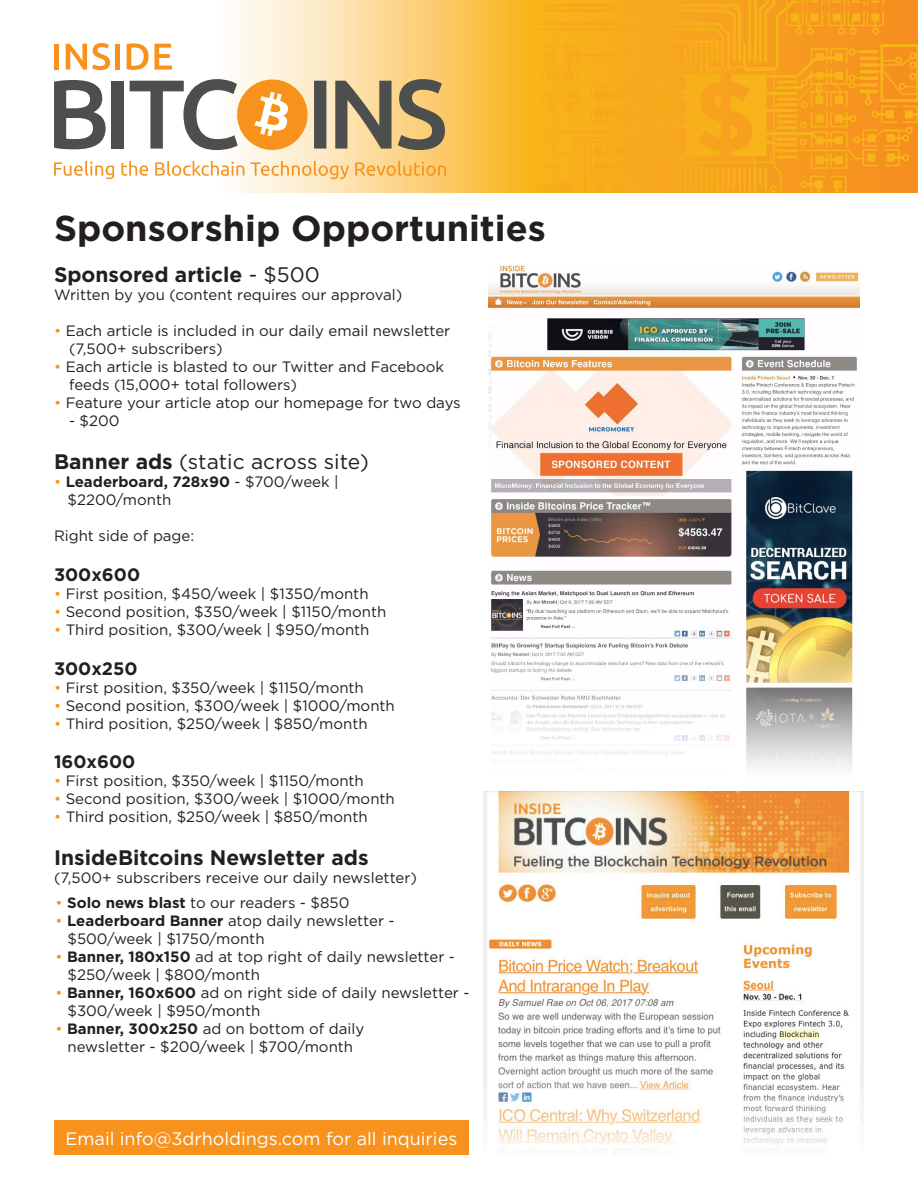
<style>
.page{position:relative;width:918px;height:1188px;background:#fff}
.page>*{position:absolute;margin:0;border:0;box-sizing:border-box;transform-origin:0 0}
.t1{font:700 36px "Gotham";color:#231f20}
.t2{font:700 21px "Gotham";color:#231f20}
.t3{font:21px "Gotham";color:#231f20}
.t4{font:18px "Gotham";color:#fff}
.t5{font:700 18px "Gotham";color:#231f20}
.t6{font:15px/18px "Gotham";color:#231f20}
.s1{font-weight:400}
.s2{color:#f7931d}
.s3{font-weight:700}
</style>
<div class="page">
<svg style="left:64px;top:0;width:854px;height:192px"></svg>
<svg style="left:532px;top:1px;width:352px;height:191px;background:#f7a71b"></svg>
<div style="left:54px;top:44px;width:5px;height:26px;background:#f7931d"></div>
<svg style="left:66px;top:43px;width:44px;height:27px"></svg>
<div style="left:115px;top:44px;width:5px;height:26px;background:#f7931d"></div>
<svg style="left:127px;top:43px;width:45px;height:27px"></svg>
<svg style="left:54px;top:80px;width:52px;height:69px"></svg>
<div style="left:111px;top:81px;width:13px;height:68px;background:#4d4e4e"></div>
<svg style="left:130px;top:76px;width:262px;height:78px"></svg>
<svg style="left:398px;top:79px;width:47px;height:71px;background:#a58f63"></svg>
<svg style="left:54px;top:161px;width:60px;height:18px"></svg>
<svg style="left:121px;top:161px;width:27px;height:15px"></svg>
<svg style="left:155px;top:161px;width:89px;height:15px"></svg>
<svg style="left:251px;top:161px;width:98px;height:18px;background:#fbd8a5"></svg>
<svg style="left:355px;top:161px;width:91px;height:15px"></svg>
<div style="left:54px;top:1120px;width:415px;height:35px;background:#f7931d"></div>
<img style="left:489px;top:265px;width:370px;height:504px">
<img style="left:484px;top:792px;width:380px;height:359px">
<p class="t1" style="left:54px;top:208px;width:493px">Sponsorship Opportunities</p>
<p class="t2" style="left:54px;top:263px;width:267px">Sponsored article <span class="s1">- $500</span></p>
<p class="t6" style="left:54px;top:286px;width:350px">Written by you (content requires our approval)</p>
<p class="t6" style="left:69px;top:322px;width:383px;text-indent:-15px"><span class="s2">•</span> Each article is included in our daily email newsletter (7,500+ subscribers)</p>
<p class="t6" style="left:69px;top:358px;width:377px;text-indent:-15px"><span class="s2">•</span> Each article is blasted to our Twitter and Facebook feeds (15,000+ total followers)</p>
<p class="t6" style="left:54px;top:394px;width:408px"><span class="s2">•</span> Feature your article atop our homepage for two days</p>
<p class="t6" style="left:69px;top:412px;width:52px">- $200</p>
<p class="t3" style="left:54px;top:450px;width:316px"><span class="s3">Banner ads</span> (static across site)</p>
<p class="t6" style="left:68px;top:473px;width:273px;text-indent:-14px"><span class="s2">•</span> <span class="s3">Leaderboard, 728x90</span> - $700/week | $2200/month</p>
<p class="t6" style="left:54px;top:527px;width:142px">Right side of page:</p>
<p class="t5" style="left:54px;top:564px;width:88px">300x600</p>
<p class="t6" style="left:54px;top:584px;width:316px"><span class="s2">•</span> First position, $450/week | $1350/month</p>
<p class="t6" style="left:54px;top:602px;width:334px"><span class="s2">•</span> Second position, $350/week | $1150/month</p>
<p class="t6" style="left:54px;top:620px;width:317px"><span class="s2">•</span> Third position, $300/week | $950/month</p>
<p class="t5" style="left:54px;top:658px;width:85px">300x250</p>
<p class="t6" style="left:54px;top:678px;width:311px"><span class="s2">•</span> First position, $350/week | $1150/month</p>
<p class="t6" style="left:54px;top:696px;width:342px"><span class="s2">•</span> Second position, $300/week | $1000/month</p>
<p class="t6" style="left:54px;top:714px;width:315px"><span class="s2">•</span> Third position, $250/week | $850/month</p>
<p class="t5" style="left:54px;top:751px;width:83px">160x600</p>
<p class="t6" style="left:54px;top:772px;width:311px"><span class="s2">•</span> First position, $350/week | $1150/month</p>
<p class="t6" style="left:54px;top:790px;width:342px"><span class="s2">•</span> Second position, $300/week | $1000/month</p>
<p class="t6" style="left:54px;top:808px;width:315px"><span class="s2">•</span> Third position, $250/week | $850/month</p>
<p class="t2" style="left:54px;top:846px;width:316px">InsideBitcoins Newsletter ads</p>
<p class="t6" style="left:54px;top:869px;width:364px">(7,500+ subscribers receive our daily newsletter)</p>
<p class="t6" style="left:56px;top:894px;width:295px"><span class="s2">•</span> <span class="s3">Solo news blast</span> to our readers - $850</p>
<p class="t6" style="left:68px;top:912px;width:329px;text-indent:-12px"><span class="s2">•</span> <span class="s3">Leaderboard Banner</span> atop daily newsletter - $500/week | $1750/month</p>
<p class="t6" style="left:68px;top:948px;width:389px;text-indent:-12px"><span class="s2">•</span> <span class="s3">Banner, 180x150</span> ad at top right of daily newsletter - $250/week | $800/month</p>
<p class="t6" style="left:68px;top:984px;width:404px;text-indent:-12px"><span class="s2">•</span> <span class="s3">Banner, 160x600</span> ad on right side of daily newsletter - $300/week | $950/month</p>
<p class="t6" style="left:56px;top:1020px;width:310px;text-align:center"><span class="s2">•</span> <span class="s3">Banner, 300x250</span> ad on bottom of daily newsletter - $200/week | $700/month</p>
<p class="t4" style="left:65px;top:1129px;width:393px">Email info@3drholdings.com for all inquiries</p>
</div>
